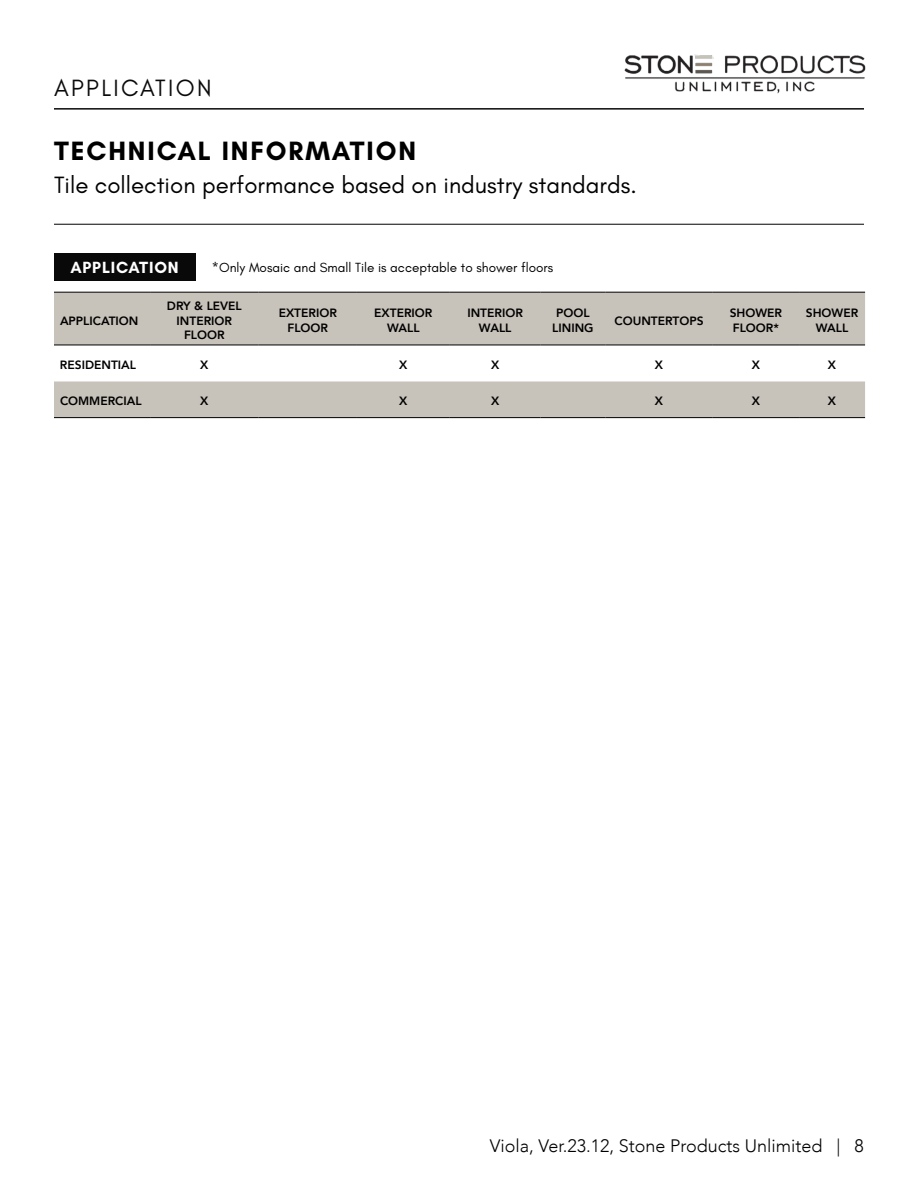
<style>
.page{position:relative;width:918px;height:1188px;background:#fff}
.page>*{position:absolute;margin:0;border:0;box-sizing:border-box;transform-origin:0 0}
.t1{font:700 27px "Glacial Indifference";letter-spacing:.07em;color:#000}
.t2{font:24px "Glacial Indifference";color:#000}
.t3{font:24px "Glacial Indifference";letter-spacing:.1em;color:#0b0a0b}
.t4{font:300 18px "Avenir";color:#000}
.t5{font:700 16.5px "Glacial Indifference";letter-spacing:.05em;color:#fff}
.t6{font:13.5px "Glacial Indifference";color:#000}
.t7{font:800 12px/14.4px "Avenir";color:#000;text-align:center}
</style>
<div class="page">
<img style="left:624px;top:54px;width:242px;height:40px">
<hr style="left:54px;top:108px;width:810px;height:2px;background:#090909">
<hr style="left:54px;top:224px;width:810px;height:1px;background:#000">
<div style="left:54px;top:293px;width:811px;height:124px;background:#c7c2ba"></div>
<svg style="left:54px;top:346px;width:811px;height:35px"></svg>
<hr style="left:54px;top:292px;width:96px;height:1px;background:#000">
<hr style="left:150px;top:292px;width:109px;height:1px;background:#000">
<hr style="left:259px;top:292px;width:98px;height:1px;background:#000">
<hr style="left:357px;top:292px;width:93px;height:1px;background:#000">
<hr style="left:450px;top:292px;width:91px;height:1px;background:#000">
<hr style="left:541px;top:292px;width:64px;height:1px;background:#000">
<hr style="left:605px;top:292px;width:108px;height:1px;background:#000">
<hr style="left:713px;top:292px;width:86px;height:1px;background:#000">
<hr style="left:799px;top:292px;width:66px;height:1px;background:#000">
<hr style="left:54px;top:345px;width:96px;height:1px;background:#000">
<hr style="left:150px;top:345px;width:109px;height:1px;background:#000">
<hr style="left:259px;top:345px;width:98px;height:1px;background:#000">
<hr style="left:357px;top:345px;width:93px;height:1px;background:#000">
<hr style="left:450px;top:345px;width:91px;height:1px;background:#000">
<hr style="left:541px;top:345px;width:64px;height:1px;background:#000">
<hr style="left:605px;top:345px;width:108px;height:1px;background:#000">
<hr style="left:713px;top:345px;width:86px;height:1px;background:#000">
<hr style="left:799px;top:345px;width:66px;height:1px;background:#000">
<hr style="left:54px;top:417px;width:96px;height:1px;background:#000">
<hr style="left:150px;top:417px;width:109px;height:1px;background:#000">
<hr style="left:259px;top:417px;width:98px;height:1px;background:#000">
<hr style="left:357px;top:417px;width:93px;height:1px;background:#000">
<hr style="left:450px;top:417px;width:91px;height:1px;background:#000">
<hr style="left:541px;top:417px;width:64px;height:1px;background:#000">
<hr style="left:605px;top:417px;width:108px;height:1px;background:#000">
<hr style="left:713px;top:417px;width:86px;height:1px;background:#000">
<hr style="left:799px;top:417px;width:66px;height:1px;background:#000">
<div style="left:54px;top:254px;width:141px;height:27px;background:#090909"></div>
<h2 class="t3" style="left:54px;top:74px;width:159px">APPLICATION</h2>
<h1 class="t1" style="left:54px;top:134px;width:364px">TECHNICAL INFORMATION</h1>
<h2 class="t2" style="left:54px;top:171px;width:584px">Tile collection performance based on industry standards.</h2>
<h3 class="t5" style="left:70px;top:257px;width:110px">APPLICATION</h3>
<p class="t6" style="left:212px;top:260px;width:343px">*Only Mosaic and Small Tile is acceptable to shower floors</p>
<p class="t7" style="left:60px;top:313px;width:80px">APPLICATION</p>
<p class="t7" style="left:167px;top:299px;width:76px">DRY &amp; LEVEL<br>INTERIOR<br>FLOOR</p>
<p class="t7" style="left:279px;top:306px;width:60px">EXTERIOR<br>FLOOR</p>
<p class="t7" style="left:374px;top:306px;width:60px">EXTERIOR<br>WALL</p>
<p class="t7" style="left:467px;top:306px;width:57px">INTERIOR<br>WALL</p>
<p class="t7" style="left:552px;top:306px;width:43px">POOL<br>LINING</p>
<p class="t7" style="left:615px;top:313px;width:91px">COUNTERTOPS</p>
<p class="t7" style="left:730px;top:306px;width:54px;text-align:left">SHOWER<br>FLOOR*</p>
<p class="t7" style="left:806px;top:306px;width:54px">SHOWER<br>WALL</p>
<p class="t7" style="left:60px;top:358px;width:78px">RESIDENTIAL</p>
<p class="t7" style="left:200px;top:358px;width:10px">X</p>
<p class="t7" style="left:399px;top:358px;width:10px">X</p>
<p class="t7" style="left:491px;top:358px;width:10px">X</p>
<p class="t7" style="left:655px;top:358px;width:10px">X</p>
<p class="t7" style="left:752px;top:358px;width:10px">X</p>
<p class="t7" style="left:828px;top:358px;width:10px">X</p>
<p class="t7" style="left:60px;top:394px;width:83px">COMMERCIAL</p>
<p class="t7" style="left:200px;top:394px;width:10px">X</p>
<p class="t7" style="left:399px;top:394px;width:10px">X</p>
<p class="t7" style="left:491px;top:394px;width:10px">X</p>
<p class="t7" style="left:655px;top:394px;width:10px">X</p>
<p class="t7" style="left:752px;top:394px;width:10px">X</p>
<p class="t7" style="left:828px;top:394px;width:10px">X</p>
<h3 class="t4" style="left:490px;top:1135px;width:376px">Viola, Ver.23.12, Stone Products Unlimited | 8</h3>
</div>
